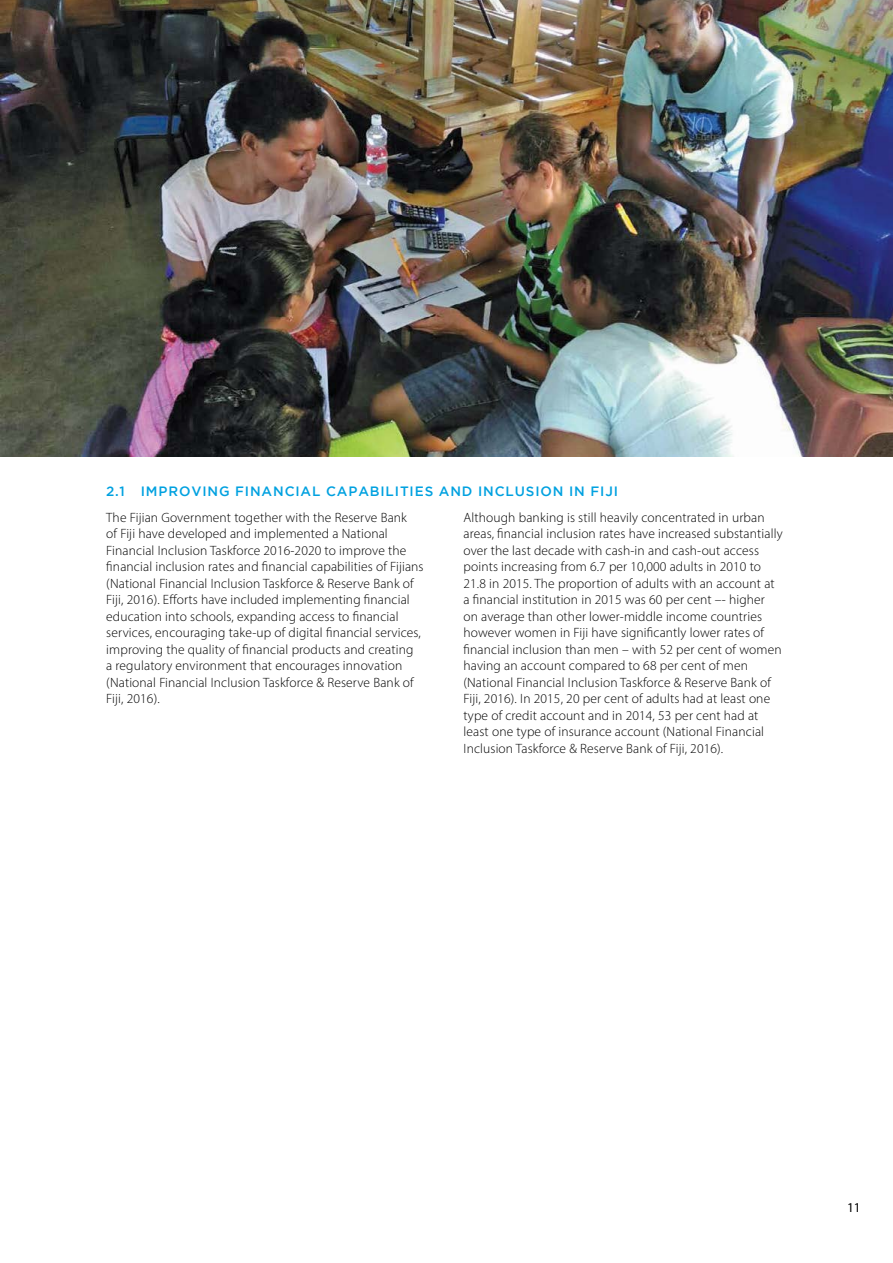
<style>
.page{position:relative;width:893px;height:1263px;background:#fff}
.page>*{position:absolute;margin:0;border:0;box-sizing:border-box;transform-origin:0 0}
.t1{font:300 13.5px/16.5px "Myriad Pro";letter-spacing:.01em;color:#000}
.t2{font:500 13.5px "Gotham";letter-spacing:.065em;color:#00a1e0}
.t3{font:13.5px "Myriad Pro";color:#000}
</style>
<div class="page">
<img style="left:0;top:0;width:893px;height:456px">
<p class="t2" style="left:106px;top:483px;width:513px">2.1 I MPROVING FINANCIAL CAPABILITIES AND INCLUSION IN FIJI</p>
<p class="t1" style="left:106px;top:509px;width:319px">The Fijian Government together with the Reserve Bank<br>of Fiji have developed and implemented a National Financial Inclusion Taskforce 2016-2020 to improve the financial inclusion rates and financial capabilities of Fijians (National Financial Inclusion Taskforce &amp; Reserve Bank of Fiji, 2016). Efforts have included implementing financial education into schools, expanding access to financial services, encouraging take-up of digital financial services, improving the quality of financial products and creating<br>a regulatory environment that encourages innovation (National Financial Inclusion Taskforce &amp; Reserve Bank of Fiji, 2016).</p>
<p class="t1" style="left:463px;top:509px;width:321px">Although banking is still heavily concentrated in urban areas, financial inclusion rates have increased substantially over the last decade with cash-in and cash-out access points increasing from 6.7 per 10,000 adults in 2010 to 21.8 in 2015. The proportion of adults with an account at a financial institution in 2015 was 60 per cent –- higher on average than other lower-middle income countries however women in Fiji have significantly lower rates of financial inclusion than men – with 52 per cent of women having an account compared to 68 per cent of men (National Financial Inclusion Taskforce &amp; Reserve Bank of Fiji, 2016). In 2015, 20 per cent of adults had at least one type of credit account and in 2014, 53 per cent had at least one type of insurance account (National Financial Inclusion Taskforce &amp; Reserve Bank of Fiji, 2016).</p>
<p class="t3" style="left:847px;top:1199px;width:15px">11</p>
</div>
